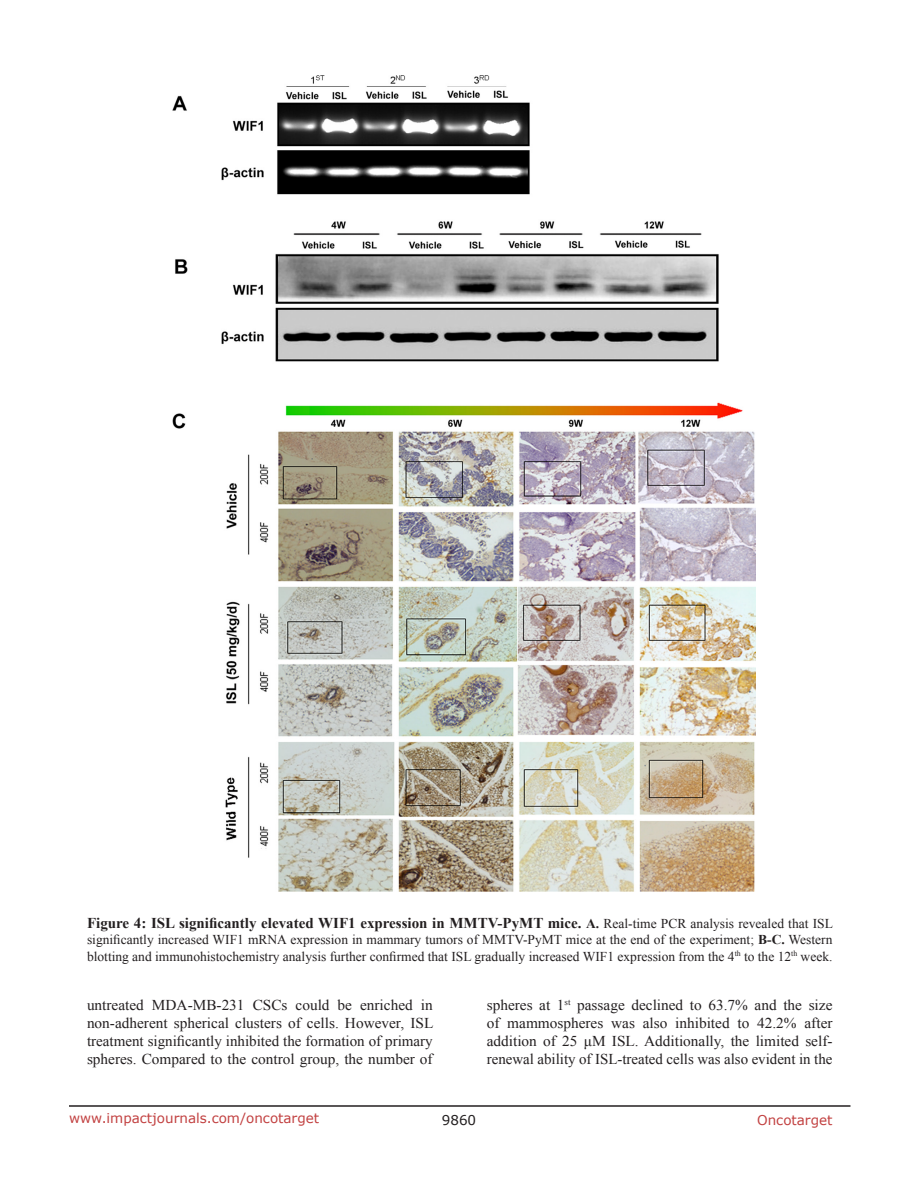
<style>
.page{position:relative;width:918px;height:1188px;background:#fff}
.page>*{position:absolute;margin:0;border:0;box-sizing:border-box;transform-origin:0 0}
.BodyText{font:15px/18px "Times New Roman";color:#231f20;text-align:justify}
.FigureText{font:700 15px "Times New Roman";color:#231f20}
.FigureText-2{font:13.5px/16.2px "Times New Roman";color:#231f20}
.t1{font:13.5px "Verdana";color:#c24141}
.t2{font:13.5px "Verdana";color:#231f20}
.s1{font-size:13.5px}
.s2{font-weight:400;font-size:13.5px}
.s3{font-weight:700}
</style>
<div class="page">
<hr style="left:69px;top:1105px;width:781px;height:2px;background:#231f20">
<img style="left:172px;top:76px;width:583px;height:815px">
<p class="FigureText" style="left:87px;top:913px;width:747px">Figure 4: ISL significantly elevated WIF1 expression in MMTV-PyMT mice. <span class="s1">A.</span> <span class="s2">Real-time PCR analysis revealed that ISL</span></p>
<p class="FigureText-2" style="left:87px;top:932px;width:747px">significantly increased WIF1 mRNA expression in mammary tumors of MMTV-PyMT mice at the end of the experiment; <span class="s3">B-C.</span> Western blotting and immunohistochemistry analysis further confirmed that ISL gradually increased WIF1 expression from the 4<sup>th</sup> to the 12<sup>th</sup> week.</p>
<p class="BodyText" style="left:87px;top:996px;width:348px">untreated MDA-MB-231 CSCs could be enriched in non-adherent spherical clusters of cells. However, ISL treatment significantly inhibited the formation of primary spheres. Compared to the control group, the number of</p>
<p class="BodyText" style="left:487px;top:996px;width:347px">spheres at 1<sup>st</sup> passage declined to 63.7% and the size of mammospheres was also inhibited to 42.2% after addition of 25 μM ISL. Additionally, the limited self&shy;renewal ability of ISL-treated cells was also evident in the</p>
<p class="t1" style="left:69px;top:1109px;width:252px">www.impactjournals.com/oncotarget</p>
<p class="t2" style="left:442px;top:1111px;width:36px">9860</p>
<p class="t1" style="left:757px;top:1111px;width:77px">Oncotarget</p>
</div>
